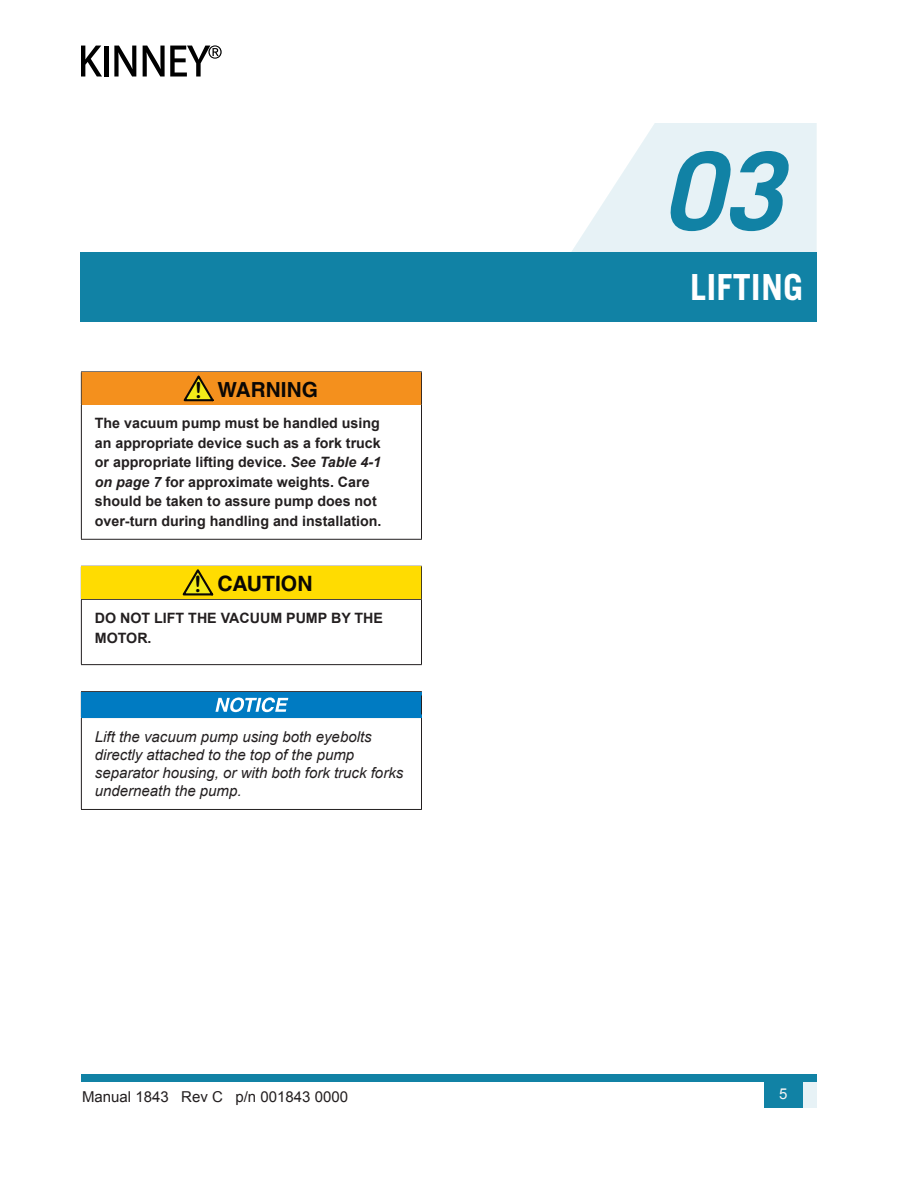
<style>
.page{position:relative;width:918px;height:1188px;background:#fff}
.page>*{position:absolute;margin:0;border:0;box-sizing:border-box;transform-origin:0 0}
.Chapter_Number{font:italic 700 108px "Trade Gothic LT Std";color:#1182a5}
.Chapter_Title_Right{font:700 36px "Trade Gothic LT Std";letter-spacing:.005em;color:#fff}
.t1{font:700 21.15px "Helvetica";color:#0a0705}
.t2{font:700 20.85px "Helvetica";color:#0a0705}
.Notice_Text{font:italic 15px/18px "Arial";color:#231f20}
.t3{font:15px "Arial";color:#231f20}
.t4{font:15px "Arial";color:#f3f3f3}
.Warning_Text{font:700 14.25px/19.5px "Arial";color:#231f20}
.s1{font-family:"Arial Rounded MT Bold";font-weight:400;font-size:22.2px;color:#050504}
.s2{font-style:italic}
.s3{font-family:"Arial Rounded MT Bold";font-weight:400;font-size:22.65px;color:#050504}
</style>
<div class="page">
<svg style="left:571px;top:123px;width:246px;height:129px"></svg>
<div style="left:80px;top:252px;width:737px;height:70px;background:#1182a5"></div>
<svg style="left:81px;top:46px;width:21px;height:31px"></svg>
<div style="left:104px;top:46px;width:5px;height:31px;background:#000"></div>
<svg style="left:114px;top:46px;width:22px;height:31px"></svg>
<svg style="left:143px;top:45px;width:79px;height:32px"></svg>
<div style="left:81px;top:1075px;width:736px;height:7px;background:#1182a5"></div>
<div style="left:764px;top:1080px;width:38px;height:28px;background:#1182a5"></div>
<svg style="left:802px;top:1082px;width:15px;height:26px"></svg>
<hr style="left:81px;top:372px;width:1px;height:32px;background:#231f20">
<hr style="left:421px;top:372px;width:1px;height:32px;background:#231f20">
<hr style="left:81px;top:404px;width:341px;height:1px;background:#231f20">
<hr style="left:81px;top:405px;width:1px;height:134px;background:#231f20">
<hr style="left:421px;top:405px;width:1px;height:134px;background:#231f20">
<hr style="left:81px;top:539px;width:341px;height:1px;background:#231f20">
<div style="left:82px;top:372px;width:339px;height:32px;background:#f4901d"></div>
<hr style="left:81px;top:566px;width:341px;height:1px;background:#231f20">
<hr style="left:81px;top:567px;width:1px;height:32px;background:#231f20">
<hr style="left:421px;top:567px;width:1px;height:32px;background:#231f20">
<hr style="left:81px;top:599px;width:341px;height:1px;background:#231f20">
<hr style="left:81px;top:600px;width:1px;height:64px;background:#231f20">
<hr style="left:421px;top:600px;width:1px;height:64px;background:#231f20">
<hr style="left:81px;top:664px;width:341px;height:1px;background:#231f20">
<div style="left:82px;top:566px;width:339px;height:33px;background:#ffdc01"></div>
<hr style="left:81px;top:691px;width:341px;height:1px;background:#231f20">
<hr style="left:81px;top:717px;width:341px;height:1px;background:#231f20">
<hr style="left:81px;top:718px;width:1px;height:91px;background:#231f20">
<hr style="left:421px;top:718px;width:1px;height:91px;background:#231f20">
<hr style="left:81px;top:809px;width:341px;height:1px;background:#231f20">
<svg style="left:81px;top:692px;width:341px;height:25px;background:#0e82c5"></svg>
<p class="Chapter_Number" style="left:662px;top:125px;width:122px">03</p>
<p class="t2" style="left:195px;top:377px;width:125px"><span class="s1">!</span> WARNING</p>
<p class="Warning_Text" style="left:95px;top:414px;width:288px">The vacuum pump must be handled using an appropriate device such as a fork truck or appropriate lifting device. <span class="s2">See Table 4-1 on page 7</span> for approximate weights. Care should be taken to assure pump does not over-turn during handling and installation.</p>
<p class="t1" style="left:194px;top:571px;width:120px"><span class="s3">!</span> CAUTION</p>
<p class="Warning_Text" style="left:95px;top:609px;width:290px">DO NOT LIFT THE VACUUM PUMP BY THE<br>MOTOR.</p>
<p class="Notice_Text" style="left:95px;top:728px;width:310px">Lift the vacuum pump using both eyebolts directly attached to the top of the pump separator housing, or with both fork truck forks underneath the pump.</p>
<p class="Chapter_Title_Right" style="left:690px;top:265px;width:115px">LIFTING</p>
<p class="t3" style="left:82px;top:1087px;width:267px">Manual 1843 Rev C p/n 001843 0000</p>
<p class="t4" style="left:779px;top:1084px;width:10px">5</p>
</div>
